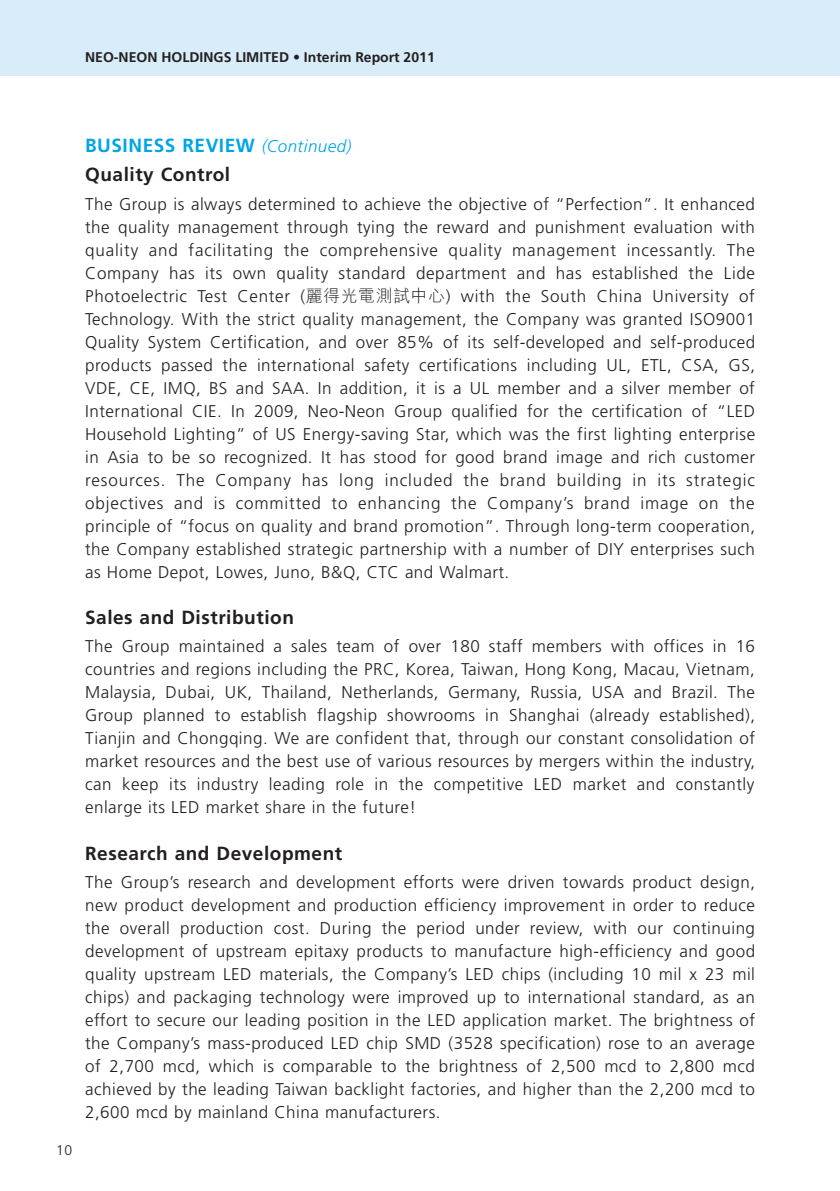
<style>
.page{position:relative;width:840px;height:1191px;background:#fff}
.page>*{position:absolute;margin:0;border:0;box-sizing:border-box;transform-origin:0 0}
.t1{font:700 19px "Frutiger LT Std";letter-spacing:.03em;color:#231f20}
.t2{font:700 19px "Frutiger LT Std";color:#00a5e3}
.t3{font:300 17px/23px "Frutiger LT Std";letter-spacing:.03em;color:#231f20;text-align:justify}
.t4{font:italic 300 17px "Frutiger LT Std";letter-spacing:.03em;color:#00a5e3}
.t5{font:700 14px "Frutiger LT Std";color:#231f20}
.t6{font:300 14px "Frutiger LT Std";color:#231f20}
.s1{font-family:"M Hei HK"}
</style>
<div class="page">
<div style="left:0;top:0;width:839px;height:76px;background:#d8edf9"></div>
<p class="t5" style="left:85px;top:49px;width:351px">NEO-NEON HOLDINGS LIMITED • Interim Report 2011</p>
<p class="t6" style="left:56px;top:1142px;width:17px">10</p>
<p class="t2" style="left:85px;top:134px;width:24px">Business</p>
<p class="t2" style="left:182px;top:134px;width:25px">Review</p>
<p class="t4" style="left:261px;top:136px;width:91px">(Continued)</p>
<p class="t1" style="left:85px;top:163px;width:146px">Quality Control</p>
<p class="t3" style="left:85px;top:192px;width:671px">The Group is always determined to achieve the objective of “Perfection”. It enhanced the quality management through tying the reward and punishment evaluation with quality and facilitating the comprehensive quality management incessantly. The Company has its own quality standard department and has established the Lide Photoelectric Test Center (<span class="s1">麗得光電測試中心</span>) with the South China University of Technology. With the strict quality management, the Company was granted ISO9001<br>Quality System Certification, and over 85% of its self-developed and self-produced products passed the international safety certifications including UL, ETL, CSA, GS, VDE, CE, IMQ, BS and SAA. In addition, it is a UL member and a silver member of International CIE. In 2009, Neo-Neon Group qualified for the certification of “LED Household Lighting” of US Energy-saving Star, which was the first lighting enterprise in Asia to be so recognized. It has stood for good brand image and rich customer resources. The Company has long included the brand building in its strategic objectives and is committed to enhancing the Company’s brand image on the principle of “focus on quality and brand promotion”. Through long-term cooperation, the Company established strategic partnership with a number of DIY enterprises such as Home Depot, Lowes, Juno, B&amp;Q, CTC and Walmart.</p>
<p class="t1" style="left:85px;top:606px;width:210px">Sales and Distribution</p>
<p class="t3" style="left:85px;top:635px;width:671px">The Group maintained a sales team of over 180 staff members with offices in 16 countries and regions including the PRC, Korea, Taiwan, Hong Kong, Macau, Vietnam, Malaysia, Dubai, UK, Thailand, Netherlands, Germany, Russia, USA and Brazil. The Group planned to establish flagship showrooms in Shanghai (already established), Tianjin and Chongqing. We are confident that, through our constant consolidation of market resources and the best use of various resources by mergers within the industry, can keep its industry leading role in the competitive LED market and constantly enlarge its LED market share in the future!</p>
<p class="t1" style="left:85px;top:841px;width:258px">Research and Development</p>
<p class="t3" style="left:85px;top:871px;width:671px">The Group’s research and development efforts were driven towards product design, new product development and production efficiency improvement in order to reduce the overall production cost. During the period under review, with our continuing development of upstream epitaxy products to manufacture high-efficiency and good quality upstream LED materials, the Company’s LED chips (including 10 mil x 23 mil chips) and packaging technology were improved up to international standard, as an effort to secure our leading position in the LED application market. The brightness of the Company’s mass-produced LED chip SMD (3528 specification) rose to an average of 2,700 mcd, which is comparable to the brightness of 2,500 mcd to 2,800 mcd achieved by the leading Taiwan backlight factories, and higher than the 2,200 mcd to 2,600 mcd by mainland China manufacturers.</p>
</div>
